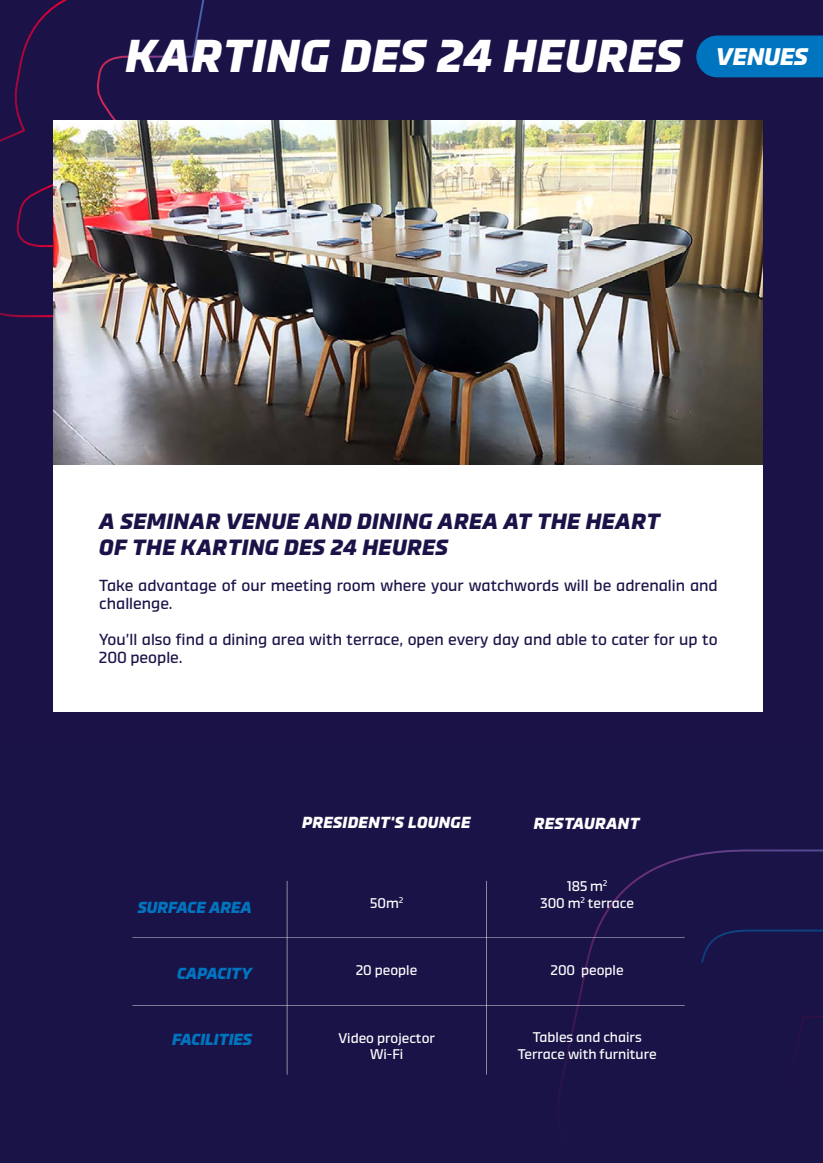
<style>
.page{position:relative;width:823px;height:1163px;background:#fff}
.page>*{position:absolute;margin:0;border:0;box-sizing:border-box;transform-origin:0 0}
.t1{font:italic 700 46px "Demo";letter-spacing:.02em;color:#fff}
.t2{font:italic 700 24px "Demo";color:#fff}
.t3{font:italic 700 22px/26px "Demo";letter-spacing:.02em;color:#1b1348}
.t4{font:16px/18px "Demo";color:#1b1348}
.t5{font:italic 700 16px "Demo";color:#0075bf}
.t6{font:italic 700 16px "Demo";letter-spacing:.02em;color:#fff}
.t7{font:14px/16.8px "Demo";color:#fff;text-align:center}
</style>
<div class="page">
<div style="left:0;top:0;width:822px;height:1162px;background:#1b1348"></div>
<svg style="left:0;top:0;width:205px;height:318px"></svg>
<div style="left:53px;top:347px;width:709px;height:364px;background:#fff"></div>
<img style="left:53px;top:120px;width:709px;height:344px">
<hr style="left:132px;top:936px;width:552px;height:1px;background:#fff">
<hr style="left:486px;top:880px;width:1px;height:194px;background:#fff">
<hr style="left:287px;top:880px;width:1px;height:194px;background:#fff">
<hr style="left:132px;top:1004px;width:552px;height:1px;background:#fff">
<div style="left:696px;top:36px;width:126px;height:41px;background:#0075bf"></div>
<h1 class="t1" style="left:125px;top:25px;width:558px">KARTING DES 24 HEURES</h1>
<h2 class="t2" style="left:715px;top:41px;width:93px">VENUES</h2>
<h3 class="t3" style="left:99px;top:508px;width:562px">A SEMINAR VENUE AND DINING AREA AT THE HEART<br>OF THE KARTING DES 24 HEURES</h3>
<p class="t4" style="left:99px;top:576px;width:619px">Take advantage of our meeting room where your watchwords will be adrenalin and challenge.</p>
<p class="t4" style="left:99px;top:630px;width:619px">You’ll also find a dining area with terrace, open every day and able to cater for up to<br>200 people.</p>
<p class="t6" style="left:302px;top:812px;width:170px">PRESIDENT'S LOUNGE</p>
<p class="t6" style="left:533px;top:812px;width:107px">RESTAURANT</p>
<p class="t5" style="left:138px;top:896px;width:116px">SURFACE AREA</p>
<p class="t7" style="left:370px;top:894px;width:34px">50m<sup>2</sup></p>
<p class="t7" style="left:540px;top:877px;width:95px">185 m<sup>2<br></sup>300 m<sup>2</sup> terrace</p>
<p class="t5" style="left:177px;top:962px;width:76px">CAPACITY</p>
<p class="t7" style="left:356px;top:961px;width:62px">20 people</p>
<p class="t7" style="left:550px;top:961px;width:74px">200 people</p>
<p class="t5" style="left:172px;top:1028px;width:81px">FACILITIES</p>
<p class="t7" style="left:338px;top:1029px;width:98px">Video projector<br>Wi-Fi</p>
<p class="t7" style="left:517px;top:1028px;width:140px">Tables and chairs<br>Terrace with furniture</p>
</div>
